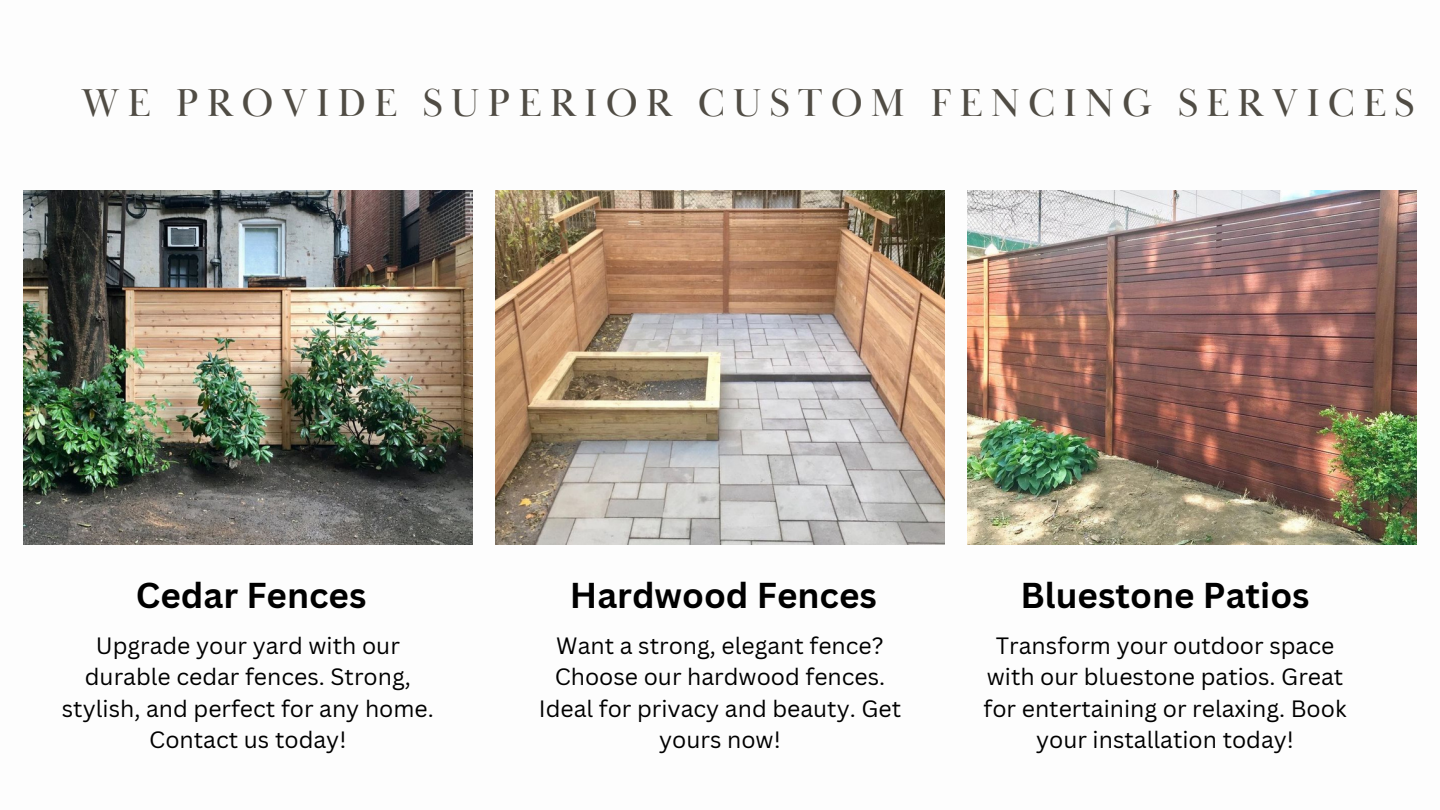
<style>
.page{position:relative;width:1440px;height:810px;background:#fff}
.page>*{position:absolute;margin:0;border:0;box-sizing:border-box;transform-origin:0 0}
.t1{font:40px "Baskerville Display PT";letter-spacing:.2em;color:#504c44}
.t2{font:700 35px "Canva Sans";color:#000}
.t3{font:23px/31.5px "Canva Sans";color:#000;text-align:center}
</style>
<div class="page">
<img style="left:24px;top:191px;width:448px;height:354px">
<img style="left:496px;top:191px;width:448px;height:354px">
<img style="left:968px;top:191px;width:448px;height:354px">
<h1 class="t1" style="left:81px;top:79px;width:1335px">WE PROVIDE SUPERIOR CUSTOM FENCING SERVICES</h1>
<h2 class="t2" style="left:136px;top:571px;width:232px">Cedar Fences</h2>
<p class="t3" style="left:62px;top:629px;width:373px">Upgrade your yard with our durable cedar fences. Strong, stylish, and perfect for any home.<br>Contact us today!</p>
<h2 class="t2" style="left:570px;top:571px;width:309px">Hardwood Fences</h2>
<p class="t3" style="left:539px;top:629px;width:364px">Want a strong, elegant fence?<br>Choose our hardwood fences.<br>Ideal for privacy and beauty. Get yours now!</p>
<h2 class="t2" style="left:1021px;top:571px;width:291px">Bluestone Patios</h2>
<p class="t3" style="left:984px;top:629px;width:365px">Transform your outdoor space with our bluestone patios. Great for entertaining or relaxing. Book your installation today!</p>
</div>
